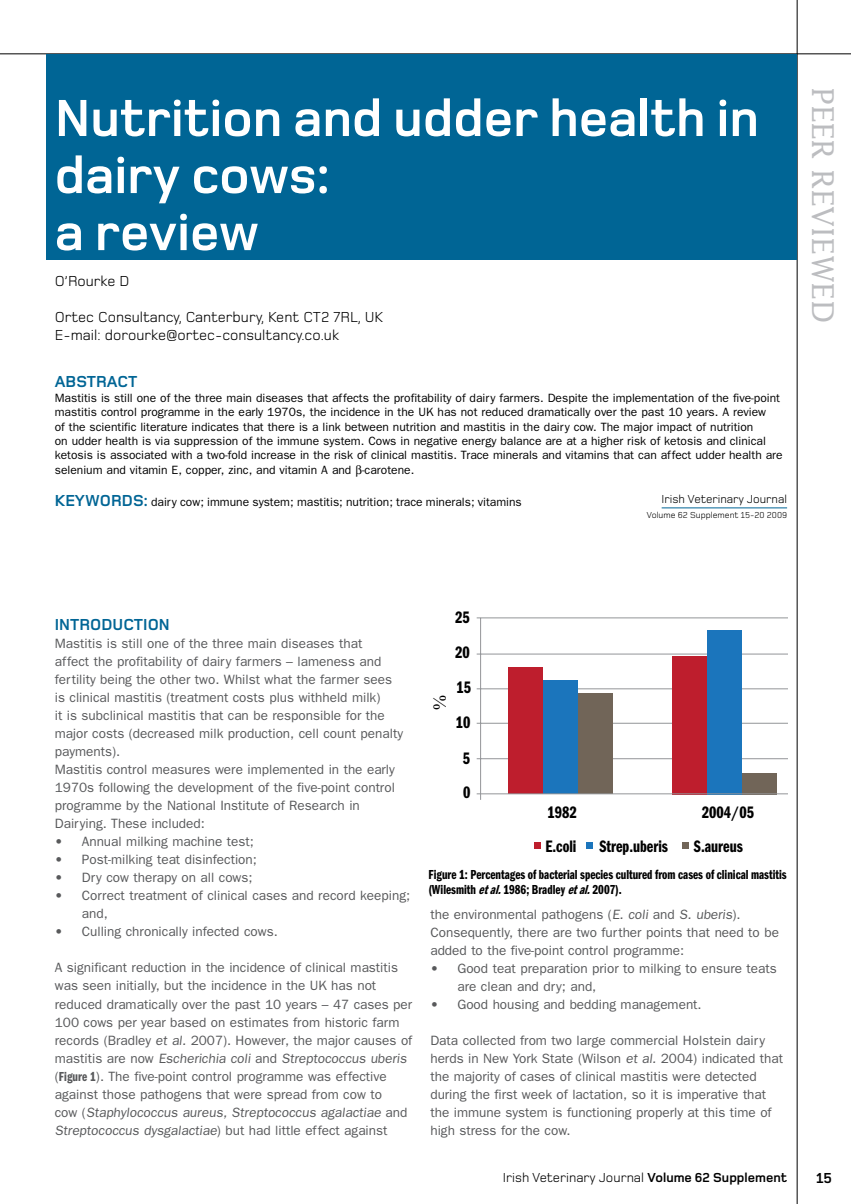
<style>
.page{position:relative;width:851px;height:1204px;background:#fff}
.page>*{position:absolute;margin:0;border:0;box-sizing:border-box;transform-origin:0 0}
.t1{font:700 54px/57px "Foundry Monoline";color:#fff}
.t2{font:30px "Lucida";color:#bcbdc0}
.t3{font:18px "Times New Roman";color:#000}
.t4{font:17.25px/35.1px "Franklin Gothic Demi Cmpr";color:#000}
.t5{font:700 16.5px "Foundry Monoline";color:#006595}
.t6{font:15px/18px "Foundry Monoline";color:#000}
.t7{font:700 15px "Foundry Monoline";color:#000}
.t8{font:13.5px/18px "Franklin Gothic";color:#58595b}
.t9{font:13.5px/15px "Franklin Gothic Demi Cmpr";color:#000}
.t10{font:13.5px "Foundry Monoline";color:#000}
.t11{font:12px/14.4px "Franklin Gothic";color:#000}
.t12{font:12px "Foundry Monoline";color:#000}
.t13{font:9px "Foundry Monoline";color:#000}
.s1{font-family:"Foundry Monoline";font-weight:700;font-size:16.5px;color:#006595}
.s2{font-family:"Franklin Gothic Demi Cmpr"}
.s3{font-style:italic}
.s4{font-weight:700}
</style>
<div class="page">
<hr style="left:0;top:54px;width:850px;height:1px;background:#000">
<hr style="left:796px;top:0;width:1px;height:1203px;background:#000">
<div style="left:46px;top:54px;width:751px;height:205px;background:#006595"></div>
<svg style="left:682px;top:842px;width:6px;height:6px"></svg>
<svg style="left:586px;top:842px;width:6px;height:6px"></svg>
<svg style="left:534px;top:842px;width:6px;height:6px"></svg>
<hr style="left:480px;top:618px;width:1px;height:181px;background:#939598">
<hr style="left:476px;top:617px;width:311px;height:1px;background:#939598">
<hr style="left:476px;top:653px;width:311px;height:1px;background:#939598">
<hr style="left:476px;top:688px;width:311px;height:1px;background:#939598">
<hr style="left:476px;top:758px;width:311px;height:1px;background:#939598">
<hr style="left:476px;top:723px;width:311px;height:1px;background:#939598">
<div style="left:508px;top:667px;width:35px;height:126px;background:#be1e2d"></div>
<div style="left:543px;top:680px;width:35px;height:113px;background:#1b75bc"></div>
<div style="left:578px;top:693px;width:35px;height:100px;background:#716558"></div>
<div style="left:672px;top:656px;width:35px;height:138px;background:#be1e2d"></div>
<div style="left:707px;top:629px;width:35px;height:165px;background:#1b75bc"></div>
<div style="left:742px;top:773px;width:34px;height:21px;background:#716558"></div>
<hr style="left:476px;top:793px;width:311px;height:1px;background:#939598">
<hr style="left:661px;top:507px;width:126px;height:1px;background:#006595">
<h1 class="t1" style="left:55px;top:90px;width:705px">Nutrition and udder health in dairy cows:<br>a review</h1>
<p class="t6" style="left:55px;top:272px;width:76px">O’Rourke D</p>
<p class="t6" style="left:55px;top:308px;width:330px">Ortec Consultancy, Canterbury, Kent CT2 7RL, UK<br>E-mail: dorourke@ortec-consultancy.co.uk</p>
<p class="t5" style="left:55px;top:373px;width:22px">Abst</p>
<p class="t5" style="left:96px;top:373px;width:22px">ract</p>
<p class="t11" style="left:55px;top:390px;width:729px">Mastitis is still one of the three main diseases that affects the profitability of dairy farmers. Despite the implementation of the five-point mastitis control programme in the early 1970s, the incidence in the UK has not reduced dramatically over the past 10 years. A review<br>of the scientific literature indicates that there is a link between nutrition and mastitis in the dairy cow. The major impact of nutrition<br>on udder health is via suppression of the immune system. Cows in negative energy balance are at a higher risk of ketosis and clinical ketosis is associated with a two-fold increase in the risk of clinical mastitis. Trace minerals and vitamins that can affect udder health are selenium and vitamin E, copper, zinc, and vitamin A and -carotene.</p>
<p class="t11" style="left:55px;top:494px;width:468px"><span class="s1">Keywords:</span> dairy cow; immune system; mastitis; nutrition; trace minerals; vitamins</p>
<p class="t12" style="left:661px;top:493px;width:127px">Irish Veterinary Journal</p>
<p class="t13" style="left:646px;top:510px;width:142px">Volume 62 Supplement 15-20 2009</p>
<h2 class="t2" style="left:841px;top:87px;width:237px;rotate:90deg">PEER reviewed</h2>
<p class="t5" style="left:55px;top:616px;width:114px">Introduction</p>
<p class="t8" style="left:55px;top:634px;width:350px">Mastitis is still one of the three main diseases that<br>affect the profitability of dairy farmers – lameness and fertility being the other two. Whilst what the farmer sees is clinical mastitis (treatment costs plus withheld milk)<br>it is subclinical mastitis that can be responsible for the major costs (decreased milk production, cell count penalty payments).<br>Mastitis control measures were implemented in the early 1970s following the development of the five-point control programme by the National Institute of Research in Dairying. These included:</p>
<p class="t8" style="left:55px;top:832px;width:200px">• Annual milking machine test;</p>
<p class="t8" style="left:55px;top:850px;width:203px">• Post-milking teat disinfection;</p>
<p class="t8" style="left:55px;top:868px;width:199px">• Dry cow therapy on all cows;</p>
<p class="t8" style="left:82px;top:886px;width:330px;text-indent:-27px">• Correct treatment of clinical cases and record keeping; and,</p>
<p class="t8" style="left:55px;top:922px;width:224px">• Culling chronically infected cows.</p>
<p class="t8" style="left:55px;top:958px;width:359px">A significant reduction in the incidence of clinical mastitis was seen initially, but the incidence in the UK has not reduced dramatically over the past 10 years – 47 cases per 100 cows per year based on estimates from historic farm records (Bradley et al. 2007). However, the major causes of mastitis are now Escherichia coli and Streptococcus uberis (<span class="s2">Figure 1</span>). The five-point control programme was effective against those pathogens that were spread from cow to<br>cow (Staphylococcus aureus, Streptococcus agalactiae and Streptococcus dysgalactiae) but had little effect against</p>
<p class="t4" style="left:455px;top:599px;width:16px">25</p>
<h3 class="t3" style="left:429px;top:709px;width:16px;rotate:-90deg">%</h3>
<p class="t4" style="left:455px;top:635px;width:17px;text-align:center">20<br>15<br>10<br>5</p>
<p class="t4" style="left:463px;top:775px;width:9px">0</p>
<p class="t4" style="left:545px;top:796px;width:33px;line-height:33.5px">1982<br>E.coli</p>
<p class="t4" style="left:701px;top:795px;width:54px">2004/05</p>
<p class="t4" style="left:599px;top:828px;width:70px">Strep.uberis</p>
<p class="t4" style="left:693px;top:828px;width:50px">S.aureus</p>
<p class="t9" style="left:428px;top:867px;width:360px">Figure 1: Percentages of bacterial species cultured from cases of clinical mastitis (Wilesmith <span class="s3">etal.</span>1986; Bradley <span class="s3">etal.</span>2007).</p>
<p class="t8" style="left:430px;top:904px;width:350px">the environmental pathogens (E. coli and S. uberis).<br>Consequently, there are two further points that need to be added to the five-point control programme:</p>
<p class="t8" style="left:457px;top:958px;width:321px;text-indent:-27px">• Good teat preparation prior to milking to ensure teats are clean and dry; and,</p>
<p class="t8" style="left:430px;top:994px;width:273px">• Good housing and bedding management.</p>
<p class="t8" style="left:430px;top:1030px;width:354px">Data collected from two large commercial Holstein dairy herds in New York State (Wilson et al. 2004) indicated that the majority of cases of clinical mastitis were detected during the first week of lactation, so it is imperative that the immune system is functioning properly at this time of high stress for the cow.</p>
<p class="t10" style="left:503px;top:1170px;width:285px">Irish Veterinary Journal <span class="s4">Volume 62 Supplement</span></p>
<p class="t7" style="left:815px;top:1169px;width:18px">15</p>
</div>
